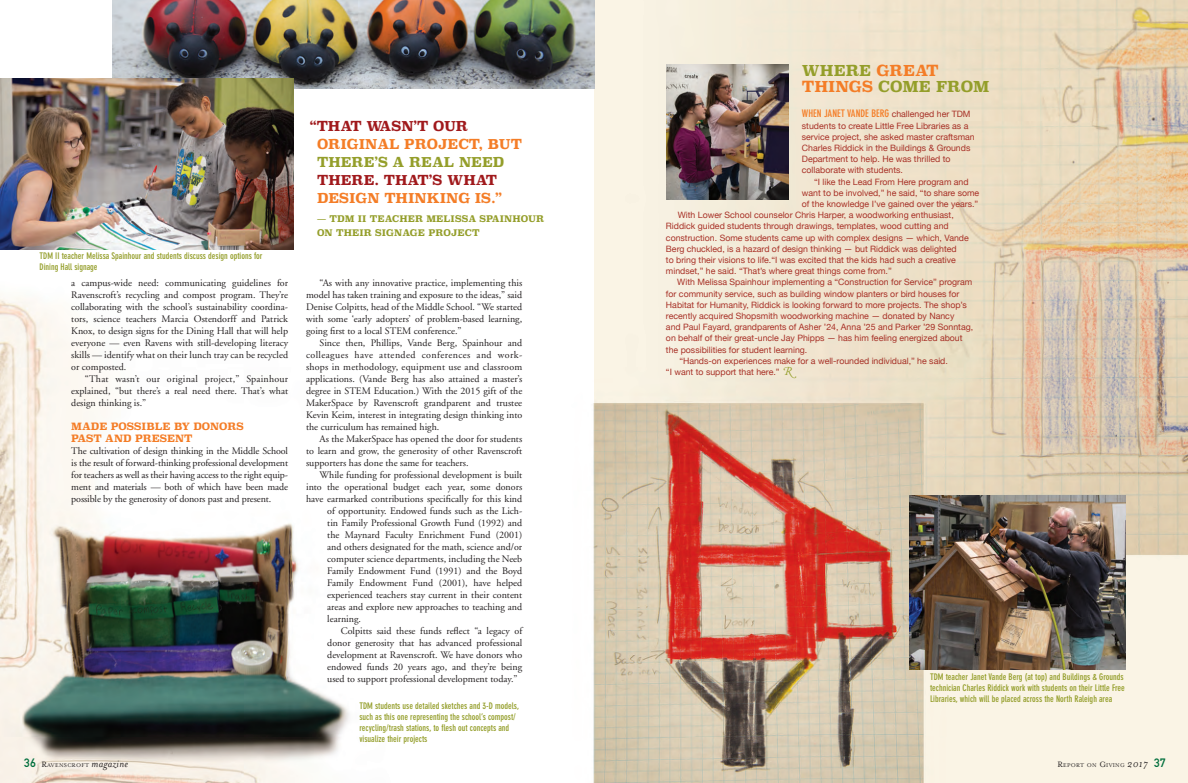
<style>
.page{position:relative;width:1188px;height:783px;background:#fff}
.page>*{position:absolute;margin:0;border:0;box-sizing:border-box;transform-origin:0 0}
.t1{font:700 15px/16px "Superclarendon";color:#949e2a}
.t2{font:700 13.5px/18px "Superclarendon";color:#f47d27}
.t3{font:700 condensed 10.3px "DIN Neuzeit Grotesk";color:#f47d27}
.t4{font:10px/12px "Adobe Garamond";color:#231f20;text-align:justify}
.t5{font:700 10px/12px "Superclarendon";color:#f47d27}
.t6{font:700 condensed 9px/10.8px "DIN Neuzeit Grotesk";color:#949e2a}
.t7{font:700 9px/14px "Superclarendon";letter-spacing:.01em;color:#949e2a}
.t8{font:8.8px/11.2px "Helvetica Neue";color:#a83127}
.t9{font:6.3px "Mrs Eaves Roman";letter-spacing:.045em;color:#231f20}
.s1{color:#a0191c}
.s2{color:#949e2a}
.s3{color:#f47d27}
.s4{font-family:"Helvetica Neue";font-weight:400;font-stretch:normal;font-size:8.8px;color:#a83127}
.s5{font-family:"Adobe Garamond Alt";font-style:italic;font-size:12px;color:#949e2a}
.s6{font-family:"DIN Mittelschrift";font-size:12px;color:#006f3c}
.s7{font-size:9px}
.s8{font-family:"Mrs Eaves";font-style:italic;font-size:12px}
.s9{font-family:"Mrs Eaves";font-style:italic;font-size:11px}
</style>
<div class="page">
<img style="left:0;top:0;width:1188px;height:783px">
<img style="left:910px;top:495px;width:215px;height:175px">
<img style="left:112px;top:0;width:483px;height:89px">
<img style="left:0;top:79px;width:293px;height:170px">
<img style="left:666px;top:64px;width:122px;height:135px">
<p class="t6" style="left:40px;top:251px;width:224px">TDM II teacher Melissa Spainhour and students discuss design options for<br>Dining Hall signage</p>
<p class="t4" style="left:71px;top:277px;width:218px">a campus-wide need: communicating guidelines for Ravenscroft’s recycling and compost program. They’re collaborating with the school’s sustainability coordina&shy;tors, science teachers Marcia Ostendorff and Patrick Knox, to design signs for the Dining Hall that will help everyone — even Ravens with still-developing literacy skills — identify what on their lunch tray can be recycled or composted.</p>
<p class="t4" style="left:71px;top:373px;width:218px;text-indent:13px">“That wasn’t our original project,” Spainhour explained, “but there’s a real need there. That’s what design thinking is.”</p>
<p class="t5" style="left:71px;top:421px;width:174px">MADE POSSIBLE BY DONORS<br>PAST AND PRESENT</p>
<p class="t4" style="left:71px;top:445px;width:218px">The cultivation of design thinking in the Middle School is the result of forward-thinking professional development for teachers as well as their having access to the right equip&shy;ment and materials — both of which have been made possible by the generosity of donors past and present.</p>
<p class="t2" style="left:317px;top:118px;width:206px;text-indent:-7px"><span class="s1">“THAT WASN’T OUR<br></span>ORIGINAL PROJECT, BUT<br><span class="s2">THERE’S A REAL NEED<br></span><span class="s1">THERE. THAT’S WHAT<br></span>DESIGN THINKING IS.”</p>
<p class="t7" style="left:317px;top:212px;width:229px">— TDM II TEACHER MELISSA SPAINHOUR<br>ON THEIR SIGNAGE PROJECT</p>
<p class="t4" style="left:306px;top:277px;width:218px;text-indent:14px">“As with any innovative practice, implementing this model has taken training and exposure to the ideas,” said Denise Colpitts, head of the Middle School. “We started with some ‘early adopters’ of problem-based learning, going first to a local STEM conference.”</p>
<p class="t4" style="left:306px;top:337px;width:218px;text-indent:14px">Since then, Phillips, Vande Berg, Spainhour and colleagues have attended conferences and work&shy;shops in methodology, equipment use and classroom applications. (Vande Berg has also attained a master’s degree in STEM Education.) With the 2015 gift of the MakerSpace by Ravenscroft grandparent and trustee Kevin Keim, interest in integrating design thinking into the curriculum has remained high.</p>
<p class="t4" style="left:306px;top:433px;width:218px;text-indent:14px">As the MakerSpace has opened the door for students to learn and grow, the generosity of other Ravenscroft supporters has done the same for teachers.</p>
<p class="t4" style="left:320px;top:469px;width:204px">While funding for professional development is built</p>
<p class="t4" style="left:306px;top:481px;width:218px">into the operational budget each year, some donors</p>
<p class="t4" style="left:306px;top:493px;width:218px">have earmarked contributions specifically for this kind</p>
<p class="t4" style="left:327px;top:505px;width:197px">of opportunity. Endowed funds such as the Lich-</p>
<p class="t4" style="left:327px;top:517px;width:197px">tin Family Professional Growth Fund (1992) and</p>
<p class="t4" style="left:327px;top:529px;width:197px">the Maynard Faculty Enrichment Fund (2001)</p>
<p class="t4" style="left:327px;top:541px;width:197px">and others designated for the math, science and/or</p>
<p class="t4" style="left:327px;top:553px;width:197px">computer science departments, including the Neeb</p>
<p class="t4" style="left:327px;top:565px;width:197px">Family Endowment Fund (1991) and the Boyd</p>
<p class="t4" style="left:327px;top:577px;width:197px">Family Endowment Fund (2001), have helped</p>
<p class="t4" style="left:327px;top:589px;width:197px">experienced teachers stay current in their content</p>
<p class="t4" style="left:327px;top:601px;width:197px">areas and explore new approaches to teaching and</p>
<p class="t4" style="left:327px;top:613px;width:35px">learning.</p>
<p class="t4" style="left:327px;top:625px;width:197px;text-indent:14px">Colpitts said these funds reflect “a legacy of donor generosity that has advanced professional development at Ravenscroft. We have donors who endowed funds 20 years ago, and they’re being used to support professional development today.”</p>
<p class="t6" style="left:359px;top:701px;width:161px">TDM students use detailed sketches and 3-D models, such as this one representing the school’s compost/ recycling/trash stations, to flesh out concepts and visualize their projects</p>
<p class="t1" style="left:802px;top:63px;width:189px">WHERE <span class="s3">GREAT<br>THINGS</span> COME FROM</p>
<p class="t3" style="left:802px;top:108px;width:170px">WHEN JANET VANDE BERG <span class="s4">challenged her TDM</span></p>
<p class="t8" style="left:802px;top:120px;width:174px">students to create Little Free Libraries as a service project, she asked master craftsman Charles Riddick in the Buildings &amp; Grounds Department to help. He was thrilled to collaborate with students.</p>
<p class="t8" style="left:802px;top:176px;width:179px;text-align:center">“I like the Lead From Here program and<br>want to be involved,” he said, “to share some of the knowledge I’ve gained over the years.”</p>
<p class="t8" style="left:666px;top:210px;width:304px;text-indent:12px">With Lower School counselor Chris Harper, a woodworking enthusiast, Riddick guided students through drawings, templates, wood cutting and construction. Some students came up with complex designs — which, Vande Berg chuckled, is a hazard of design thinking — but Riddick was delighted<br>to bring their visions to life.“I was excited that the kids had such a creative mindset,” he said. “That’s where great things come from.”</p>
<p class="t8" style="left:666px;top:277px;width:309px;text-indent:11px">With Melissa Spainhour implementing a “Construction for Service” program for community service, such as building window planters or bird houses for Habitat for Humanity, Riddick is looking forward to more projects. The shop’s recently acquired Shopsmith woodworking machine — donated by Nancy<br>and Paul Fayard, grandparents of Asher ’24, Anna ’25 and Parker ’29 Sonntag, on behalf of their great-uncle Jay Phipps — has him feeling energized about the possibilities for student learning.</p>
<p class="t8" style="left:666px;top:356px;width:283px;text-indent:13px">“Hands-on experiences make for a well-rounded individual,” he said. “I want to support that here.” <span class="s5">R</span></p>
<p class="t6" style="left:930px;top:672px;width:196px">TDM teacher Janet Vande Berg (at top) and Buildings &amp; Grounds technician Charles Riddick work with students on their Little Free<br>Libraries, which will be placed across the North Raleigh area</p>
<p class="t9" style="left:24px;top:762px;width:106px"><span class="s6">36</span> <span class="s7">R</span>AVENSCROFT <span class="s8">magazine</span></p>
<p class="t9" style="left:1057px;top:762px;width:110px"><span class="s7">R</span>EPORT ON <span class="s7">G</span>IVING <span class="s9">2017</span> <span class="s6">37</span></p>
</div>
